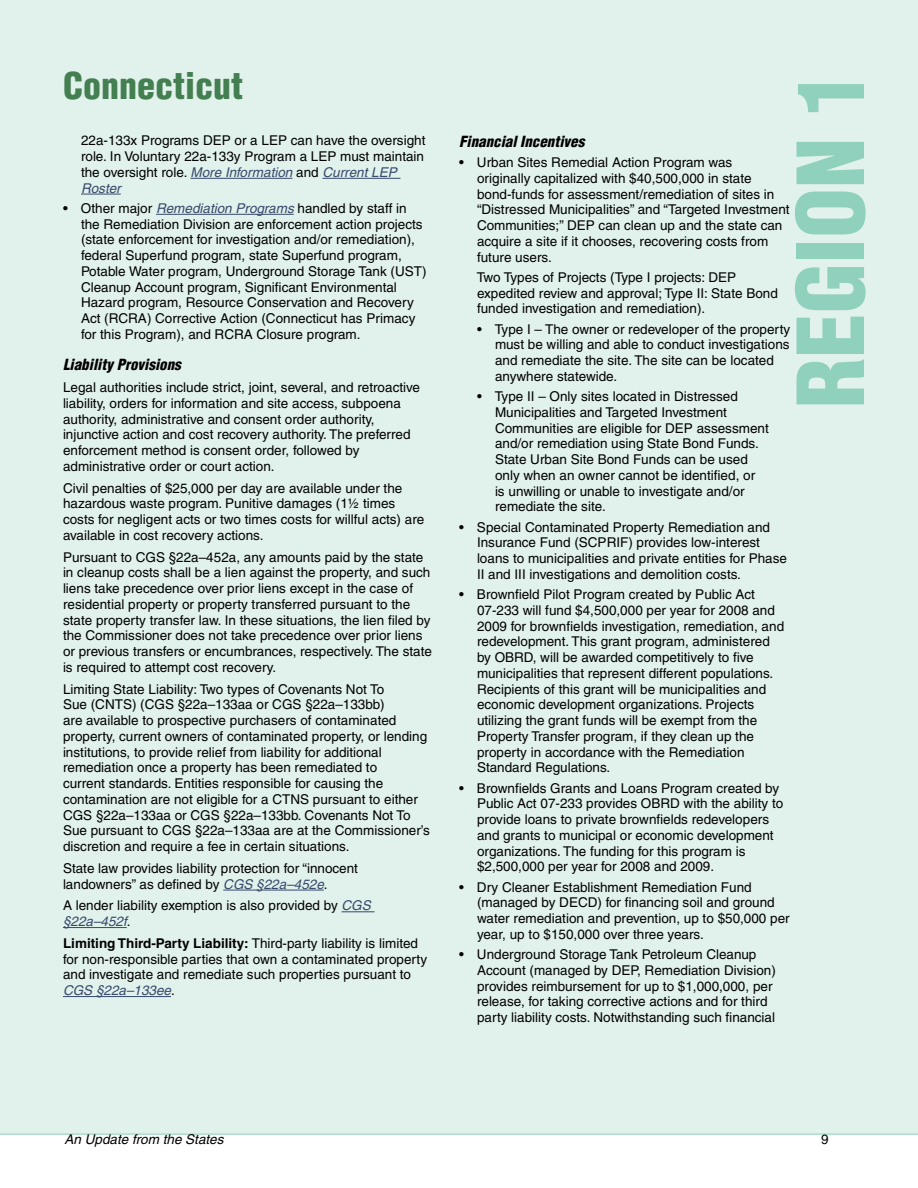
<style>
.page{position:relative;width:918px;height:1188px;background:#fff}
.page>*{position:absolute;margin:0;border:0;box-sizing:border-box;transform-origin:0 0}
.t1{font:900 condensed 90px "Helvetica";color:#90d1be}
.State_Name{font:900 condensed 36px "Helvetica";color:#437f51}
.Elements_Subhead{font:italic 900 condensed 15px "Helvetica";color:#000}
.Hanging_indent{font:13.5px/15.8px "Helvetica";color:#000}
.Body_text{font:13.5px/15.8px "Helvetica";color:#000}
.Hanging_indent_2{font:13.5px/15.8px "Helvetica";color:#000}
.t2{font:italic 13.5px "Helvetica";color:#000}
.s1{font-style:italic;color:#37496c}
.s2{font-weight:700}
</style>
<div class="page">
<div style="left:0;top:0;width:918px;height:1134px;background:#e1f1eb"></div>
<hr style="left:0;top:1134px;width:918px;height:1px;background:#90d1be">
<hr style="left:190px;top:178px;width:102px;height:1px;background:#37496c">
<hr style="left:322px;top:178px;width:79px;height:1px;background:#37496c">
<hr style="left:81px;top:194px;width:40px;height:1px;background:#37496c">
<hr style="left:156px;top:214px;width:138px;height:1px;background:#37496c">
<hr style="left:223px;top:890px;width:101px;height:1px;background:#37496c">
<hr style="left:342px;top:911px;width:33px;height:1px;background:#37496c">
<hr style="left:63px;top:927px;width:64px;height:1px;background:#37496c">
<hr style="left:63px;top:996px;width:108px;height:1px;background:#37496c">
<p class="State_Name" style="left:63px;top:63px;width:181px">Connecticut</p>
<p class="Hanging_indent" style="left:81px;top:133px;width:346px">22a-133x Programs DEP or a LEP can have the oversight role. In Voluntary 22a-133y Program a LEP must maintain the oversight role. <span class="s1">More Information</span> and <span class="s1">Current LEP Roster</span></p>
<p class="Hanging_indent" style="left:81px;top:200px;width:347px;text-indent:-18px">• Other major <span class="s1">Remediation Programs</span> handled by staff in the Remediation Division are enforcement action projects (state enforcement for investigation and/or remediation), federal Superfund program, state Superfund program, Potable Water program, Underground Storage Tank (UST)<br>Cleanup Account program, Significant Environmental Hazard program, Resource Conservation and Recovery Act (RCRA) Corrective Action (Connecticut has Primacy for this Program), and RCRA Closure program.</p>
<p class="Elements_Subhead" style="left:63px;top:355px;width:119px">Liability Provisions</p>
<p class="Body_text" style="left:63px;top:380px;width:359px">Legal authorities include strict, joint, several, and retroactive liability, orders for information and site access, subpoena authority, administrative and consent order authority, injunctive action and cost recovery authority. The preferred enforcement method is consent order, followed by administrative order or court action.</p>
<p class="Body_text" style="left:63px;top:480px;width:363px">Civil penalties of $25,000 per day are available under the hazardous waste program. Punitive damages (1½ times costs for negligent acts or two times costs for willful acts) are available in cost recovery actions.</p>
<p class="Body_text" style="left:63px;top:549px;width:370px">Pursuant to CGS §22a–452a, any amounts paid by the state in cleanup costs shall be a lien against the property, and such liens take precedence over prior liens except in the case of residential property or property transferred pursuant to the state property transfer law. In these situations, the lien filed by the Commissioner does not take precedence over prior liens or previous transfers or encumbrances, respectively. The state is required to attempt cost recovery.</p>
<p class="Body_text" style="left:63px;top:681px;width:368px">Limiting State Liability: Two types of Covenants Not To<br>Sue (CNTS) (CGS §22a–133aa or CGS §22a–133bb)<br>are available to prospective purchasers of contaminated property, current owners of contaminated property, or lending institutions, to provide relief from liability for additional remediation once a property has been remediated to<br>current standards. Entities responsible for causing the contamination are not eligible for a CTNS pursuant to either CGS §22a–133aa or CGS §22a–133bb. Covenants Not To Sue pursuant to CGS §22a–133aa are at the Commissioner’s discretion and require a fee in certain situations.</p>
<p class="Body_text" style="left:63px;top:860px;width:297px">State law provides liability protection for “innocent landowners” as defined by <span class="s1">CGS §22a–452e</span>.</p>
<p class="Body_text" style="left:63px;top:898px;width:309px">A lender liability exemption is also provided by <span class="s1">CGS §22a–452f</span>.</p>
<p class="Body_text" style="left:63px;top:935px;width:366px"><span class="s2">Limiting Third-Party Liability:</span> Third-party liability is limited for non-responsible parties that own a contaminated property and investigate and remediate such properties pursuant to <span class="s1">CGS §22a–133ee</span>.</p>
<p class="t1" style="left:774px;top:408px;width:339px;rotate:-90deg">REGION 1</p>
<p class="Elements_Subhead" style="left:459px;top:132px;width:127px">Financial Incentives</p>
<p class="Hanging_indent" style="left:477px;top:155px;width:314px;text-indent:-18px">• Urban Sites Remedial Action Program was<br>originally capitalized with $40,500,000 in state bond-funds for assessment/remediation of sites in “Distressed Municipalities” and “Targeted Investment Communities;” DEP can clean up and the state can acquire a site if it chooses, recovering costs from future users.</p>
<p class="Hanging_indent" style="left:477px;top:269px;width:302px">Two Types of Projects (Type I projects: DEP expedited review and approval; Type II: State Bond funded investigation and remediation).</p>
<p class="Hanging_indent_2" style="left:495px;top:321px;width:297px;text-indent:-18px">• Type I – The owner or redeveloper of the property must be willing and able to conduct investigations and remediate the site. The site can be located anywhere statewide.</p>
<p class="Hanging_indent_2" style="left:495px;top:389px;width:275px;text-indent:-18px">• Type II – Only sites located in Distressed Municipalities and Targeted Investment Communities are eligible for DEP assessment and/or remediation using State Bond Funds.<br>State Urban Site Bond Funds can be used only when an owner cannot be identified, or<br>is unwilling or unable to investigate and/or remediate the site.</p>
<p class="Hanging_indent" style="left:477px;top:519px;width:311px;text-indent:-18px">• Special Contaminated Property Remediation and Insurance Fund (SCPRIF) provides low-interest loans to municipalities and private entities for Phase II and III investigations and demolition costs.</p>
<p class="Hanging_indent" style="left:477px;top:587px;width:309px;text-indent:-18px">• Brownfield Pilot Program created by Public Act 07-233 will fund $4,500,000 per year for 2008 and 2009 for brownfields investigation, remediation, and redevelopment. This grant program, administered by OBRD, will be awarded competitively to five municipalities that represent different populations.<br>Recipients of this grant will be municipalities and economic development organizations. Projects utilizing the grant funds will be exempt from the Property Transfer program, if they clean up the property in accordance with the Remediation Standard Regulations.</p>
<p class="Hanging_indent" style="left:477px;top:780px;width:308px;text-indent:-18px">• Brownfields Grants and Loans Program created by Public Act 07-233 provides OBRD with the ability to provide loans to private brownfields redevelopers and grants to municipal or economic development organizations. The funding for this program is $2,500,000 per year for 2008 and 2009.</p>
<p class="Hanging_indent" style="left:477px;top:879px;width:314px;text-indent:-18px">• Dry Cleaner Establishment Remediation Fund (managed by DECD) for financing soil and ground water remediation and prevention, up to $50,000 per year, up to $150,000 over three years.</p>
<p class="Hanging_indent" style="left:477px;top:947px;width:300px;text-indent:-18px">• Underground Storage Tank Petroleum Cleanup Account (managed by DEP, Remediation Division) provides reimbursement for up to $1,000,000, per release, for taking corrective actions and for third party liability costs. Notwithstanding such financial</p>
<p class="t2" style="left:64px;top:1132px;width:161px">An Update from the States</p>
<p class="Body_text" style="left:821px;top:1132px;width:9px">9</p>
</div>
